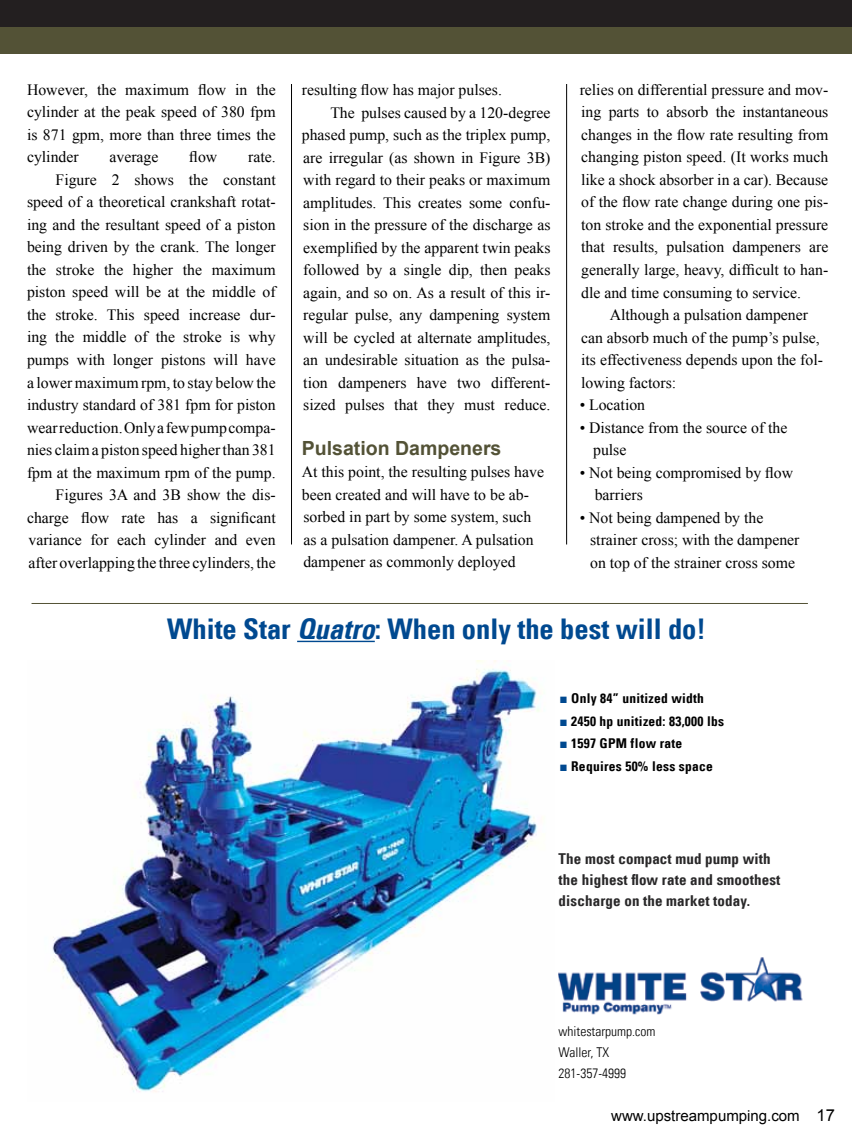
<style>
.page{position:relative;width:852px;height:1134px;background:#fff}
.page>*{position:absolute;margin:0;border:0;box-sizing:border-box;transform-origin:0 0}
.t1{font:700 condensed 28.5px "Univers LT";color:#004990}
.t2{font:700 19.5px "Arial";color:#535236}
.t3{font:15.75px/22.5px "Times New Roman";color:#000}
.t4{font:700 condensed 15px/21px "Univers LT";letter-spacing:.01em;color:#292829}
.t5{font:15px "Arial";color:#000}
.t6{font:700 condensed 13.5px "Univers LT";letter-spacing:.02em;color:#000}
.t7{font:300 condensed 13.5px/21.3px "Univers LT";color:#000}
.s1{font-style:italic}
.s2{font-family:"Franklin Gothic";font-weight:500;font-stretch:normal;color:#004990}
.s3{font-size:16.5px}
</style>
<div class="page">
<div style="left:0;top:0;width:851px;height:27px;background:#231f20"></div>
<div style="left:0;top:27px;width:851px;height:27px;background:#535236"></div>
<img style="left:52px;top:660px;width:488px;height:432px">
<hr style="left:291px;top:84px;width:1px;height:460px;background:#000">
<hr style="left:566px;top:84px;width:1px;height:460px;background:#000">
<hr style="left:32px;top:603px;width:775px;height:1px;background:#535236">
<hr style="left:297px;top:641px;width:77px;height:1px;background:#004990">
<img style="left:558px;top:957px;width:245px;height:58px">
<p class="t3" style="left:27px;top:78px;width:250px;text-align:justify">However, the maximum flow in the cylinder at the peak speed of 380 fpm is 871 gpm, more than three times the cylinder</p>
<p class="t3" style="left:109px;top:146px;width:50px">average</p>
<p class="t3" style="left:189px;top:146px;width:30px">flow</p>
<p class="t3" style="left:27px;top:146px;width:250px;text-align:right">rate.<br>Figure 2 shows the constant speed of a theoretical crankshaft rotat&shy;ing and the resultant speed of a piston being driven by the crank. The longer the stroke the higher the maximum piston speed will be at the middle of the stroke. This speed increase dur&shy;ing the middle of the stroke is why pumps with longer pistons will have a lower maximum rpm, to stay below the industry standard of 381 fpm for piston wear reduction. Only a few pump compa&shy;nies claim a piston speed higher than 381 fpm at the maximum rpm of the pump.<br>Figures 3A and 3B show the dis&shy;charge flow rate has a significant variance for each cylinder and even after overlapping the three cylinders, the</p>
<p class="t3" style="left:301px;top:78px;width:201px">resulting flow has major pulses.</p>
<p class="t3" style="left:330px;top:101px;width:221px">The pulses caused by a 120-degree</p>
<p class="t3" style="left:301px;top:123px;width:250px">phased pump, such as the triplex pump,</p>
<p class="t3" style="left:303px;top:146px;width:248px">are irregular (as shown in Figure 3B)</p>
<p class="t3" style="left:303px;top:168px;width:248px">with regard to their peaks or maximum</p>
<p class="t3" style="left:303px;top:191px;width:248px">amplitudes. This creates some confu-</p>
<p class="t3" style="left:303px;top:213px;width:248px">sion in the pressure of the discharge as</p>
<p class="t3" style="left:303px;top:236px;width:248px">exemplified by the apparent twin peaks</p>
<p class="t3" style="left:303px;top:258px;width:248px">followed by a single dip, then peaks</p>
<p class="t3" style="left:303px;top:281px;width:248px">again, and so on. As a result of this ir-</p>
<p class="t3" style="left:303px;top:303px;width:248px">regular pulse, any dampening system</p>
<p class="t3" style="left:303px;top:326px;width:248px">will be cycled at alternate amplitudes,</p>
<p class="t3" style="left:303px;top:348px;width:248px">an undesirable situation as the pulsa-</p>
<p class="t3" style="left:303px;top:371px;width:248px">tion dampeners have two different-</p>
<p class="t3" style="left:303px;top:393px;width:248px">sized pulses that they must reduce.</p>
<p class="t2" style="left:302px;top:435px;width:201px">Pulsation Dampeners</p>
<p class="t3" style="left:302px;top:461px;width:243px">At this point, the resulting pulses have been created and will have to be ab&shy;sorbed in part by some system, such as a pulsation dampener. A pulsation dampener as commonly deployed</p>
<p class="t3" style="left:579px;top:78px;width:250px;text-align:justify">relies on differential pressure and mov&shy;ing parts to absorb the instantaneous changes in the flow rate resulting from changing piston speed. (It works much like a shock absorber in a car). Because of the flow rate change during one pis&shy;ton stroke and the exponential pressure that results, pulsation dampeners are generally large, heavy, difficult to han&shy;dle and time consuming to service.</p>
<p class="t3" style="left:581px;top:303px;width:243px;text-indent:28px">Although a pulsation dampener can absorb much of the pump’s pulse, its effectiveness depends upon the fol&shy;lowing factors:</p>
<p class="t3" style="left:579px;top:393px;width:67px">• Location</p>
<p class="t3" style="left:593px;top:416px;width:196px;text-indent:-13px">• Distance from the source of the pulse</p>
<p class="t3" style="left:594px;top:461px;width:200px;text-indent:-15px">• Not being compromised by flow barriers</p>
<p class="t3" style="left:590px;top:506px;width:211px;text-indent:-11px">• Not being dampened by the strainer cross; with the dampener on top of the strainer cross some</p>
<h1 class="t1" style="left:167px;top:611px;width:540px">White Star <span class="s1">Quatro</span>: When only the best will do!</h1>
<p class="t6" style="left:559px;top:690px;width:146px"><span class="s2">■</span> Only 84” unitized width</p>
<p class="t6" style="left:559px;top:713px;width:166px"><span class="s2">■</span> 2450 hp unitized: 83,000 lbs</p>
<p class="t6" style="left:559px;top:735px;width:124px"><span class="s2">■</span> 1597 GPM flow rate</p>
<p class="t6" style="left:559px;top:758px;width:155px"><span class="s2">■</span> Requires 50% less space</p>
<p class="t4" style="left:558px;top:848px;width:223px">The most compact mud pump with the highest flow rate and smoothest discharge on the market today.</p>
<p class="t7" style="left:558px;top:1020px;width:98px">whitestarpump.com<br>Waller, TX<br>281-357-4999</p>
<p class="t5" style="left:610px;top:1105px;width:225px">www.upstreampumping.com <span class="s3">17</span></p>
</div>
